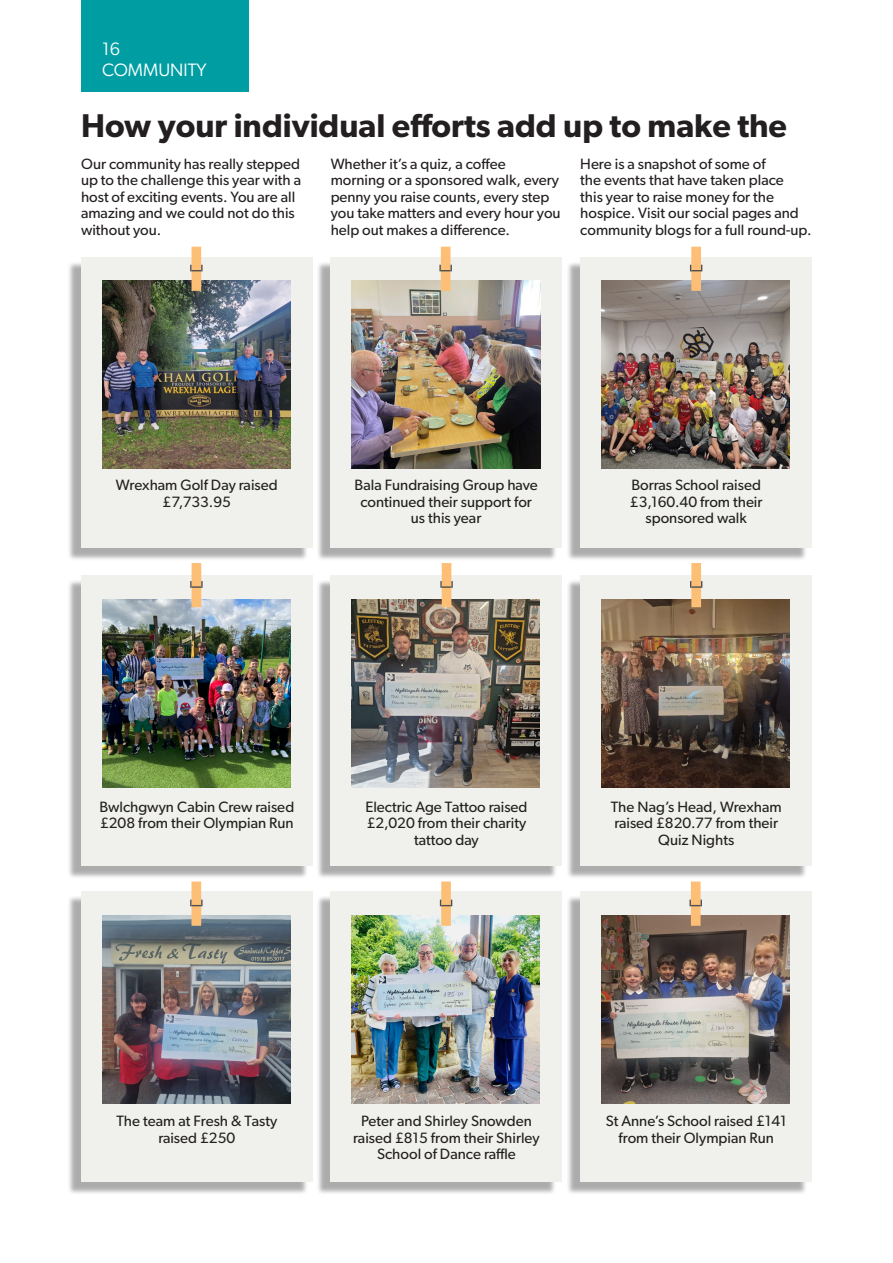
<style>
.page{position:relative;width:893px;height:1263px;background:#fff}
.page>*{position:absolute;margin:0;border:0;box-sizing:border-box;transform-origin:0 0}
.Heading{font:600 33px "Gibson";color:#231f20}
.Page_Header_Left{font:18px "Gibson";color:#fff}
.Body_Text{font:15px/16.5px "Gibson";color:#231f20;text-align:center}
</style>
<div class="page">
<div style="left:81px;top:0;width:167px;height:91px;background:#009ea2"></div>
<div style="left:67px;top:579px;width:241px;height:300px;background:#231f20;opacity:.37"></div>
<div style="left:81px;top:575px;width:232px;height:291px;background:#f0f1ec"></div>
<img style="left:102px;top:599px;width:189px;height:188px">
<div style="left:192px;top:563px;width:9px;height:44px;background:#fdbf76"></div>
<svg style="left:190px;top:581px;width:13px;height:7px"></svg>
<div style="left:316px;top:579px;width:241px;height:300px;background:#231f20;opacity:.37"></div>
<div style="left:330px;top:575px;width:232px;height:291px;background:#f0f1ec"></div>
<img style="left:352px;top:599px;width:188px;height:188px">
<div style="left:442px;top:563px;width:9px;height:44px;background:#fdbf76"></div>
<svg style="left:440px;top:581px;width:13px;height:7px"></svg>
<div style="left:566px;top:579px;width:241px;height:300px;background:#231f20;opacity:.37"></div>
<div style="left:580px;top:575px;width:232px;height:291px;background:#f0f1ec"></div>
<img style="left:602px;top:599px;width:188px;height:188px">
<div style="left:691px;top:563px;width:10px;height:44px;background:#fdbf76"></div>
<svg style="left:690px;top:581px;width:12px;height:7px"></svg>
<div style="left:67px;top:261px;width:241px;height:300px;background:#231f20;opacity:.37"></div>
<div style="left:81px;top:257px;width:232px;height:290px;background:#f0f1ec"></div>
<img style="left:102px;top:281px;width:189px;height:188px">
<div style="left:192px;top:247px;width:9px;height:44px;background:#fdbf76"></div>
<svg style="left:190px;top:265px;width:13px;height:6px"></svg>
<div style="left:317px;top:261px;width:240px;height:300px;background:#231f20;opacity:.37"></div>
<div style="left:331px;top:257px;width:231px;height:290px;background:#f0f1ec"></div>
<img style="left:352px;top:281px;width:188px;height:188px">
<div style="left:441px;top:247px;width:9px;height:44px;background:#fdbf76"></div>
<svg style="left:439px;top:265px;width:13px;height:6px"></svg>
<div style="left:566px;top:261px;width:241px;height:300px;background:#231f20;opacity:.37"></div>
<div style="left:580px;top:257px;width:232px;height:290px;background:#f0f1ec"></div>
<img style="left:602px;top:281px;width:188px;height:188px">
<div style="left:691px;top:247px;width:10px;height:44px;background:#fdbf76"></div>
<svg style="left:690px;top:265px;width:12px;height:6px"></svg>
<div style="left:67px;top:895px;width:241px;height:300px;background:#231f20;opacity:.37"></div>
<div style="left:81px;top:891px;width:232px;height:291px;background:#f0f1ec"></div>
<img style="left:102px;top:915px;width:189px;height:188px">
<div style="left:192px;top:881px;width:9px;height:45px;background:#fdbf76"></div>
<svg style="left:190px;top:900px;width:13px;height:6px"></svg>
<div style="left:316px;top:895px;width:241px;height:300px;background:#231f20;opacity:.37"></div>
<div style="left:330px;top:891px;width:231px;height:291px;background:#f0f1ec"></div>
<img style="left:351px;top:915px;width:188px;height:188px">
<div style="left:441px;top:881px;width:10px;height:45px;background:#fdbf76"></div>
<svg style="left:440px;top:900px;width:12px;height:6px"></svg>
<div style="left:566px;top:895px;width:241px;height:300px;background:#231f20;opacity:.37"></div>
<div style="left:580px;top:891px;width:232px;height:291px;background:#f0f1ec"></div>
<img style="left:602px;top:915px;width:188px;height:188px">
<div style="left:691px;top:881px;width:10px;height:45px;background:#fdbf76"></div>
<svg style="left:689px;top:900px;width:13px;height:6px"></svg>
<p class="Page_Header_Left" style="left:102px;top:38px;width:19px">16</p>
<p class="Page_Header_Left" style="left:102px;top:59px;width:106px">COMMUNITY</p>
<p class="Heading" style="left:81px;top:106px;width:707px">How your individual efforts add up to make the</p>
<p class="Body_Text" style="left:81px;top:155px;width:222px;text-align:left">Our community has really stepped up to the challenge this year with a host of exciting events. You are all amazing and we could not do this without you.</p>
<p class="Body_Text" style="left:331px;top:155px;width:231px;text-align:left">Whether it’s a quiz, a coffee morning or a sponsored walk, every penny you raise counts, every step you take matters and every hour you help out makes a difference.</p>
<p class="Body_Text" style="left:580px;top:155px;width:233px;text-align:left">Here is a snapshot of some of<br>the events that have taken place<br>this year to raise money for the hospice. Visit our social pages and community blogs for a full round-up.</p>
<p class="Body_Text" style="left:116px;top:477px;width:163px">Wrexham Golf Day raised £7,733.95</p>
<p class="Body_Text" style="left:354px;top:477px;width:185px">Bala Fundraising Group have continued their support for us this year</p>
<p class="Body_Text" style="left:630px;top:477px;width:134px">Borras School raised £3,160.40 from their sponsored walk</p>
<p class="Body_Text" style="left:99px;top:798px;width:196px;text-align:left">Bwlchgwyn Cabin Crew raised £208 from their Olympian Run</p>
<p class="Body_Text" style="left:365px;top:798px;width:164px">Electric Age Tattoo raised £2,020 from their charity tattoo day</p>
<p class="Body_Text" style="left:611px;top:798px;width:172px">The Nag’s Head, Wrexham raised £820.77 from their<br>Quiz Nights</p>
<p class="Body_Text" style="left:116px;top:1112px;width:162px">The team at Fresh &amp; Tasty raised £250</p>
<p class="Body_Text" style="left:353px;top:1112px;width:188px">Peter and Shirley Snowden raised £815 from their Shirley<br>School of Dance raffle</p>
<p class="Body_Text" style="left:606px;top:1112px;width:183px">St Anne’s School raised £141 from their Olympian Run</p>
</div>
